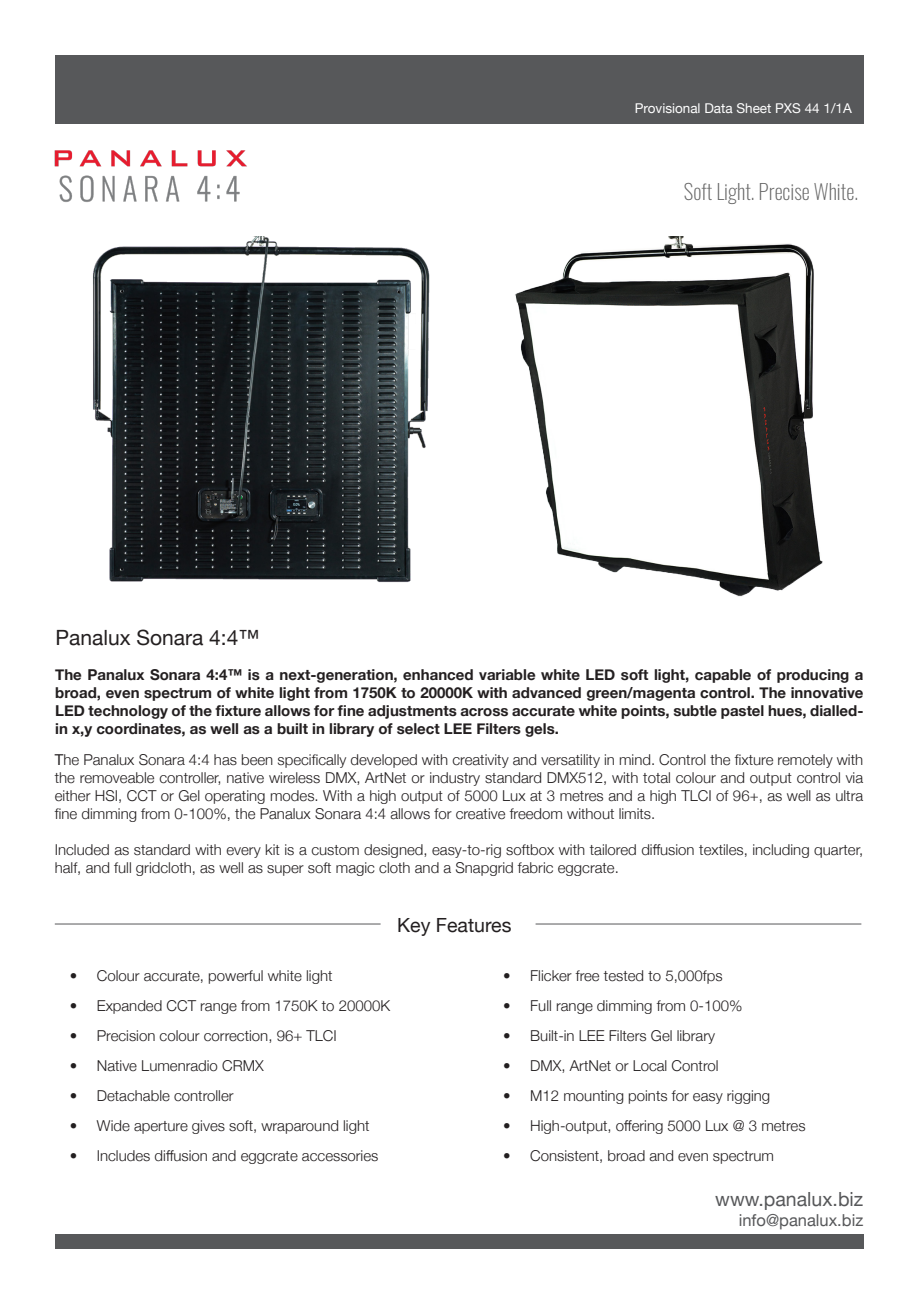
<style>
.page{position:relative;width:919px;height:1289px;background:#fff}
.page>*{position:absolute;margin:0;border:0;box-sizing:border-box;transform-origin:0 0}
.t1{font:200 21px "Oswald";color:#666}
.t2{font:21px "Helvetica Neue";color:#231f20}
.t3{font:19.5px "Helvetica Neue";color:#57585a}
.t4{font:19.5px "Helvetica Neue";color:#231f20}
.t5{font:16.5px "Helvetica Neue";color:#57585a}
.t6{font:300 15px/18px "Helvetica Neue";color:#231f20;text-align:justify}
.t7{font:700 15px/18px "Helvetica Neue";color:#231f20;text-align:justify}
.t8{font:13.5px "Helvetica Neue";color:#fff}
.s1{font-weight:400}
</style>
<div class="page">
<div style="left:55px;top:56px;width:808px;height:68px;background:#57585a"></div>
<div style="left:55px;top:1233px;width:808px;height:15px;background:#57585a"></div>
<img style="left:54px;top:150px;width:193px;height:52px">
<hr style="left:535px;top:923px;width:326px;height:1px;background:#57585a">
<hr style="left:55px;top:923px;width:325px;height:1px;background:#57585a">
<img style="left:525px;top:236px;width:298px;height:361px">
<img style="left:93px;top:236px;width:432px;height:347px">
<p class="t8" style="left:634px;top:98px;width:218px">Provisional Data Sheet PXS 44 1/1A</p>
<p class="t1" style="left:684px;top:173px;width:176px">Soft Light. Precise White.</p>
<p class="t2" style="left:56px;top:622px;width:205px">Panalux Sonara 4:4™</p>
<p class="t7" style="left:55px;top:665px;width:809px">The Panalux Sonara 4:4™ is a next-generation, enhanced variable white LED soft light, capable of producing a broad, even spectrum of white light from 1750K to 20000K with advanced green/magenta control. The innovative LED technology of the fixture allows for fine adjustments across accurate white points, subtle pastel hues, dialled&shy;in x,y coordinates, as well as a built in library of select LEE Filters gels.</p>
<p class="t6" style="left:55px;top:749px;width:809px"><span class="s1">T</span>he Panalux Sonara 4:4 has been specifically developed with creativity and versatility in mind. Control the fixture remotely with the removeable controller, native wireless DMX, ArtNet or industry standard DMX512, with total colour and output control via either HSI, CCT or Gel operating modes. With a high output of 5000 Lux at 3 metres and a high TLCI of 96+, as well as ultra fine dimming from 0-100%, the Panalux Sonara 4:4 allows for creative freedom without limits.</p>
<p class="t6" style="left:55px;top:839px;width:809px">Included as standard with every kit is a custom designed, easy-to-rig softbox with tailored diffusion textiles, including quarter, half, and full gridcloth, as well as super soft magic cloth and a Snapgrid fabric eggcrate.</p>
<p class="t4" style="left:397px;top:910px;width:116px">Key Features</p>
<p class="t6" style="left:70px;top:965px;width:264px">• Colour accurate, powerful white light</p>
<p class="t6" style="left:70px;top:995px;width:322px">• Expanded CCT range from 1750K to 20000K</p>
<p class="t6" style="left:70px;top:1025px;width:268px">• Precision colour correction, 96+ TLCI</p>
<p class="t6" style="left:70px;top:1055px;width:195px">• Native Lumenradio CRMX</p>
<p class="t6" style="left:70px;top:1085px;width:165px">• Detachable controller</p>
<p class="t6" style="left:70px;top:1115px;width:301px">• Wide aperture gives soft, wraparound light</p>
<p class="t6" style="left:70px;top:1145px;width:310px">• Includes diffusion and eggcrate accessories</p>
<p class="t6" style="left:503px;top:965px;width:221px">• Flicker free tested to 5,000fps</p>
<p class="t6" style="left:503px;top:995px;width:240px">• Full range dimming from 0-100%</p>
<p class="t6" style="left:503px;top:1025px;width:213px">• Built-in LEE Filters Gel library</p>
<p class="t6" style="left:503px;top:1055px;width:217px">• DMX, ArtNet or Local Control</p>
<p class="t6" style="left:503px;top:1085px;width:268px">• M12 mounting points for easy rigging</p>
<p class="t6" style="left:503px;top:1115px;width:304px">• High-output, offering 5000 Lux @ 3 metres</p>
<p class="t6" style="left:503px;top:1145px;width:272px">• Consistent, broad and even spectrum</p>
<p class="t3" style="left:715px;top:1185px;width:149px">www.panalux.biz</p>
<p class="t5" style="left:738px;top:1208px;width:126px">info@panalux.biz</p>
</div>
